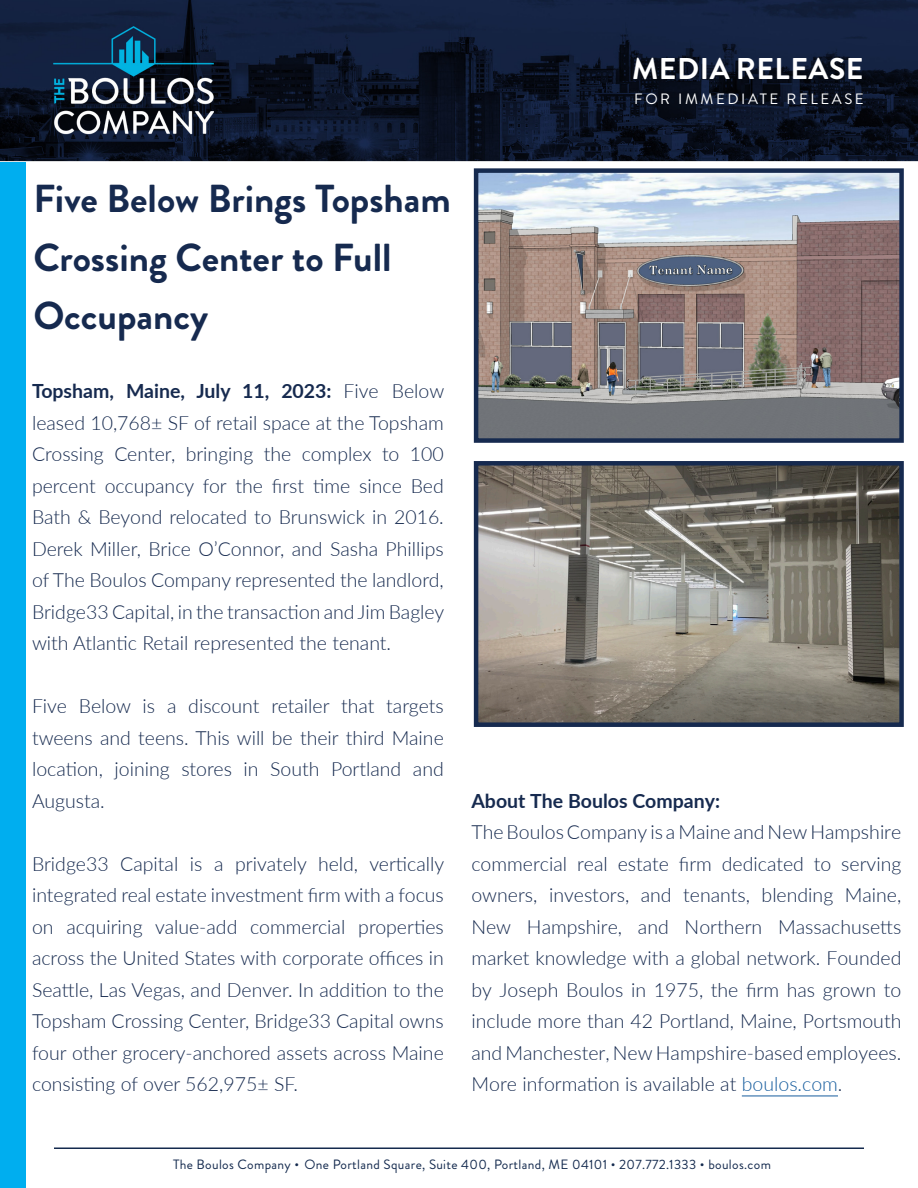
<style>
.page{position:relative;width:918px;height:1188px;background:#fff}
.page>*{position:absolute;margin:0;border:0;box-sizing:border-box;transform-origin:0 0}
.t1{font:700 39px/58.5px "Brandon Grotesque";color:#162a4f}
.Headline{font:700 30px "Brandon Grotesque";letter-spacing:.02em;color:#fff}
.Subhead{font:300 19.5px/31.5px "Lato";color:#162a4f;text-align:justify}
.Subhead-2{font:700 19.5px "Lato";color:#162a4f}
.Headline-2{font:15px "Brandon Grotesque";letter-spacing:.17em;color:#fff}
.t2{font:13.5px "Brandon Grotesque";letter-spacing:.025em;color:#142a4e}
.s1{font-weight:700}
.s2{color:#175d9e}
</style>
<div class="page">
<img style="left:0;top:0;width:918px;height:162px">
<div style="left:0;top:162px;width:26px;height:1026px;background:#00aeef"></div>
<hr style="left:54px;top:1148px;width:810px;height:1px;background:#142a4e">
<img style="left:479px;top:173px;width:420px;height:265px">
<div style="left:474px;top:168px;width:430px;height:275px;border:4px solid #162a4f"></div>
<img style="left:479px;top:466px;width:420px;height:256px">
<div style="left:474px;top:461px;width:430px;height:266px;border:4px solid #162a4f"></div>
<hr style="left:742px;top:1096px;width:96px;height:1px;background:#175d9e">
<p class="Headline" style="left:632px;top:48px;width:233px">MEDIA RELEASE</p>
<p class="Headline-2" style="left:634px;top:88px;width:231px">FOR IMMEDIATE RELEASE</p>
<p class="t1" style="left:34px;top:170px;width:419px">Five Below Brings Topsham<br>Crossing Center to Full<br>Occupancy</p>
<p class="Subhead" style="left:32px;top:375px;width:414px"><span class="s1">Topsham, Maine, July 11, 2023:</span> Five Below leased 10,768± SF of retail space at the Topsham Crossing Center, bringing the complex to 100 percent occupancy for the first time since Bed Bath &amp; Beyond relocated to Brunswick in 2016.<br>Derek Miller, Brice O’Connor, and Sasha Phillips of The Boulos Company represented the landlord, Bridge33 Capital, in the transaction and Jim Bagley with Atlantic Retail represented the tenant.</p>
<p class="Subhead" style="left:32px;top:690px;width:413px">Five Below is a discount retailer that targets tweens and teens. This will be their third Maine location, joining stores in South Portland and Augusta.</p>
<p class="Subhead" style="left:32px;top:847px;width:414px">Bridge33 Capital is a privately held, vertically integrated real estate investment firm with a focus on acquiring value-add commercial properties across the United States with corporate offices in Seattle, Las Vegas, and Denver. In addition to the Topsham Crossing Center, Bridge33 Capital owns four other grocery-anchored assets across Maine consisting of over 562,975± SF.</p>
<p class="Subhead-2" style="left:471px;top:786px;width:250px">About The Boulos Company:</p>
<p class="Subhead" style="left:471px;top:816px;width:431px">The Boulos Company is a Maine and New Hampshire commercial real estate firm dedicated to serving owners, investors, and tenants, blending Maine, New Hampshire, and Northern Massachusetts market knowledge with a global network. Founded by Joseph Boulos in 1975, the firm has grown to include more than 42 Portland, Maine, Portsmouth and Manchester, New Hampshire-based employees.<br>More information is available at <span class="s2">boulos.com</span>.</p>
<p class="t2" style="left:173px;top:1155px;width:599px">The Boulos Company • One Portland Square, Suite 400, Portland, ME 04101 • 207.772.1333 • boulos.com</p>
</div>
